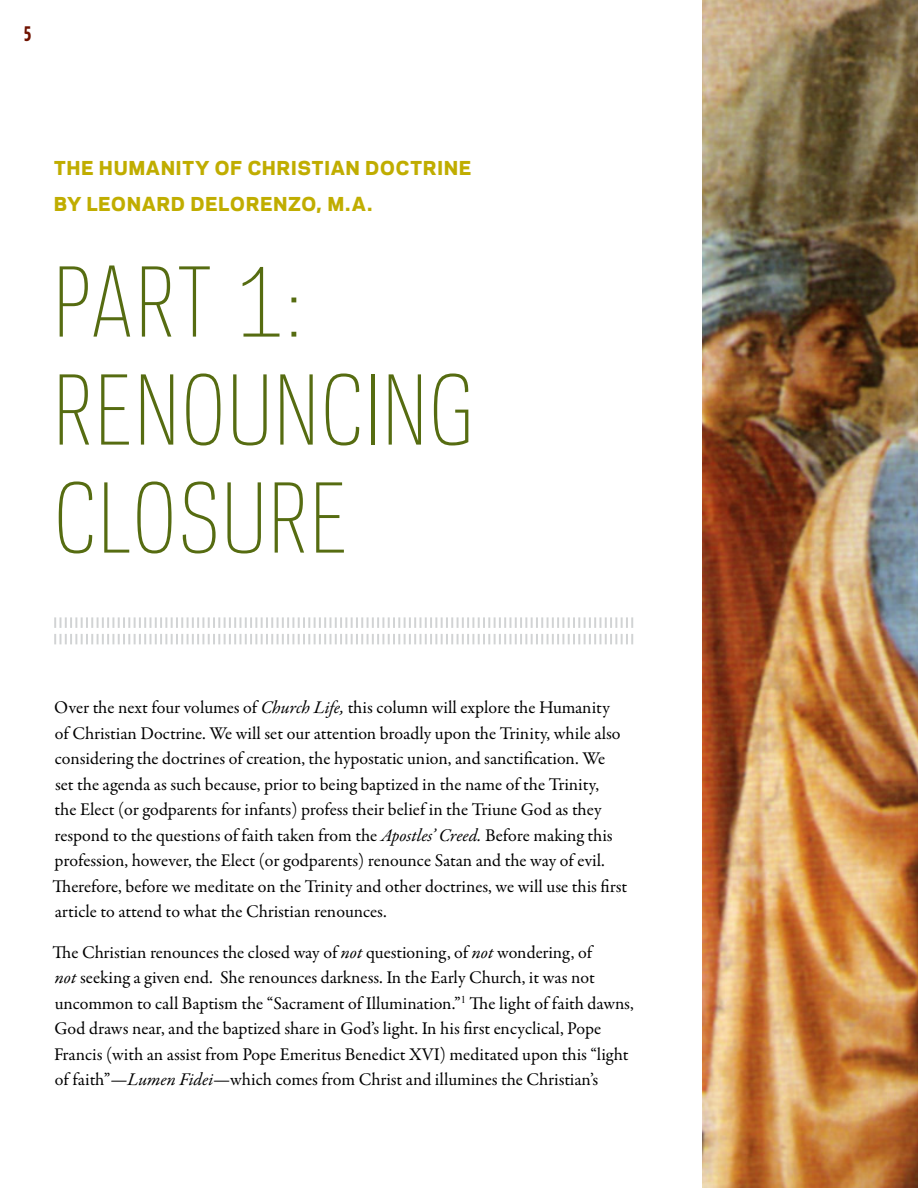
<style>
.page{position:relative;width:918px;height:1188px;background:#fff}
.page>*{position:absolute;margin:0;border:0;box-sizing:border-box;transform-origin:0 0}
.t1{font:300 90px/108px "Galaxie Polaris Condensed";letter-spacing:.035em;color:#566c11}
.t2{font:700 21px "Gotham Condensed";color:#6f1200}
.t3{font:18px/25.5px "Garamond Premr Pro";letter-spacing:-.005em;color:#000}
.t4{font:800 18px/36px "Galaxie Polaris";letter-spacing:.06em;color:#c0ad00}
.s1{font-style:italic}
</style>
<div class="page">
<img style="left:702px;top:0;width:216px;height:1188px">
<svg style="left:54px;top:634px;width:579px;height:10px"></svg>
<svg style="left:54px;top:617px;width:579px;height:11px"></svg>
<p class="t2" style="left:24px;top:22px;width:8px">5</p>
<p class="t4" style="left:54px;top:148px;width:418px">THE HUMANITY OF CHRISTIAN DOCTRINE<br>BY LEONARD DELORENZO, M.A.</p>
<h1 class="t1" style="left:54px;top:246px;width:421px">PART 1:<br>RENOUNCING<br>CLOSURE</h1>
<p class="t3" style="left:52px;top:695px;width:576px">Over the next four volumes of <span class="s1">Church Life,</span> this column will explore the Humanity<br>of Christian Doctrine. We will set our attention broadly upon the Trinity, while also considering the doctrines of creation, the hypostatic union, and sanctification. We<br>set the agenda as such because, prior to being baptized in the name of the Trinity,<br>the Elect (or godparents for infants) profess their belief in the Triune God as they respond to the questions of faith taken from the <span class="s1">Apostles’ Creed.</span> Before making this profession, however, the Elect (or godparents) renounce Satan and the way of evil.<br>Therefore, before we meditate on the Trinity and other doctrines, we will use this first article to attend to what the Christian renounces.</p>
<p class="t3" style="left:52px;top:940px;width:583px">The Christian renounces the closed way of <span class="s1">not</span> questioning, of <span class="s1">not</span> wondering, of<br><span class="s1">not</span> seeking a given end. She renounces darkness. In the Early Church, it was not uncommon to call Baptism the “Sacrament of Illumination.”<sup>1</sup> The light of faith dawns, God draws near, and the baptized share in God’s light. In his first encyclical, Pope Francis (with an assist from Pope Emeritus Benedict XVI) meditated upon this “light of faith”—<span class="s1">Lumen Fidei</span>—which comes from Christ and illumines the Christian’s</p>
</div>
